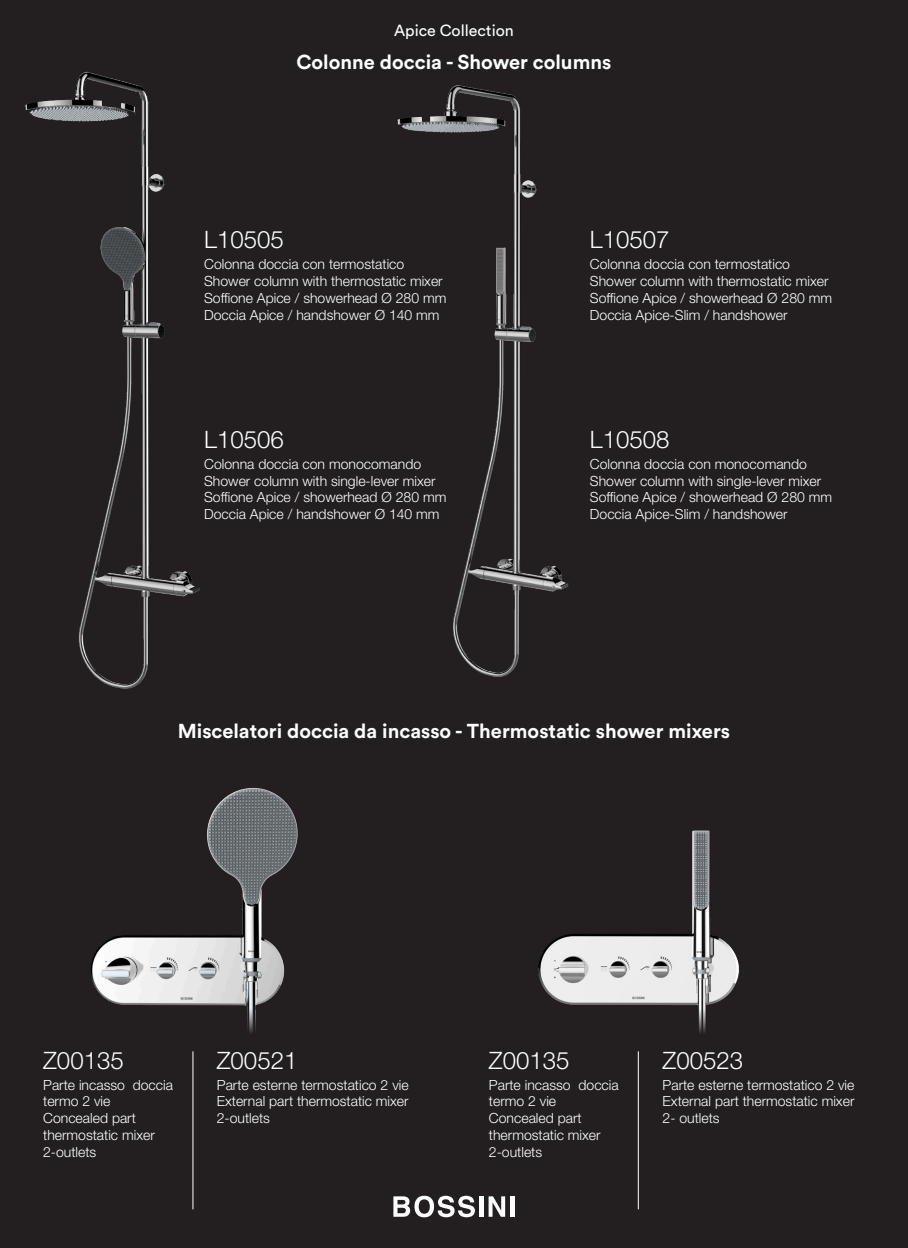
<style>
.page{position:relative;width:908px;height:1248px;background:#fff}
.page>*{position:absolute;margin:0;border:0;box-sizing:border-box;transform-origin:0 0}
.t1{font:300 24px "Helvetica Neue LT Pro";color:#fff}
.t2{font:700 20px "Circular Std";color:#fff}
.t3{font:16px "Circular Std";color:#fff}
.t4{font:300 14px/16.8px "Helvetica Neue LT Pro";color:#fff}
</style>
<div class="page">
<div style="left:0;top:0;width:907px;height:1247px;background:#231f20"></div>
<img style="left:25px;top:71px;width:175px;height:618px">
<img style="left:397px;top:85px;width:172px;height:592px">
<hr style="left:192px;top:1051px;width:1px;height:158px;background:#fff">
<hr style="left:637px;top:1051px;width:1px;height:158px;background:#fff">
<img style="left:538px;top:830px;width:201px;height:203px">
<img style="left:91px;top:788px;width:207px;height:245px">
<svg style="left:393px;top:1195px;width:81px;height:22px"></svg>
<hr style="left:479px;top:1196px;width:4px;height:20px;background:#fff">
<svg style="left:488px;top:1196px;width:17px;height:20px"></svg>
<hr style="left:510px;top:1196px;width:4px;height:20px;background:#fff">
<p class="t3" style="left:394px;top:21px;width:121px">Apice Collection</p>
<h2 class="t2" style="left:296px;top:49px;width:316px">Colonne doccia - Shower columns</h2>
<h1 class="t1" style="left:204px;top:225px;width:81px">L10505</h1>
<p class="t4" style="left:204px;top:255px;width:243px">Colonna doccia con termostatico Shower column with thermostatic mixer Soffione Apice / showerhead Ø 280 mm Doccia Apice / handshower Ø 140 mm</p>
<h1 class="t1" style="left:204px;top:424px;width:81px">L10506</h1>
<p class="t4" style="left:204px;top:455px;width:243px">Colonna doccia con monocomando Shower column with single-lever mixer Soffione Apice / showerhead Ø 280 mm Doccia Apice / handshower Ø 140 mm</p>
<h1 class="t1" style="left:589px;top:225px;width:81px">L10507</h1>
<p class="t4" style="left:589px;top:255px;width:243px">Colonna doccia con termostatico Shower column with thermostatic mixer Soffione Apice / showerhead Ø 280 mm Doccia Apice-Slim / handshower</p>
<h1 class="t1" style="left:589px;top:424px;width:81px">L10508</h1>
<p class="t4" style="left:589px;top:455px;width:243px">Colonna doccia con monocomando Shower column with single-lever mixer Soffione Apice / showerhead Ø 280 mm Doccia Apice-Slim / handshower</p>
<h2 class="t2" style="left:178px;top:717px;width:553px">Miscelatori doccia da incasso - Thermostatic shower mixers</h2>
<h1 class="t1" style="left:43px;top:1045px;width:82px">Z00135</h1>
<p class="t4" style="left:43px;top:1075px;width:131px">Parte incasso doccia termo 2 vie<br>Concealed part thermostatic mixer<br>2-outlets</p>
<h1 class="t1" style="left:217px;top:1045px;width:82px">Z00521</h1>
<p class="t4" style="left:217px;top:1075px;width:193px;text-align:justify">Parte esterne termostatico 2 vie External part thermostatic mixer 2-outlets</p>
<h1 class="t1" style="left:488px;top:1045px;width:82px">Z00135</h1>
<p class="t4" style="left:488px;top:1075px;width:131px">Parte incasso doccia termo 2 vie<br>Concealed part thermostatic mixer<br>2-outlets</p>
<h1 class="t1" style="left:662px;top:1045px;width:82px">Z00523</h1>
<p class="t4" style="left:662px;top:1075px;width:193px;text-align:justify">Parte esterne termostatico 2 vie External part thermostatic mixer 2- outlets</p>
</div>
